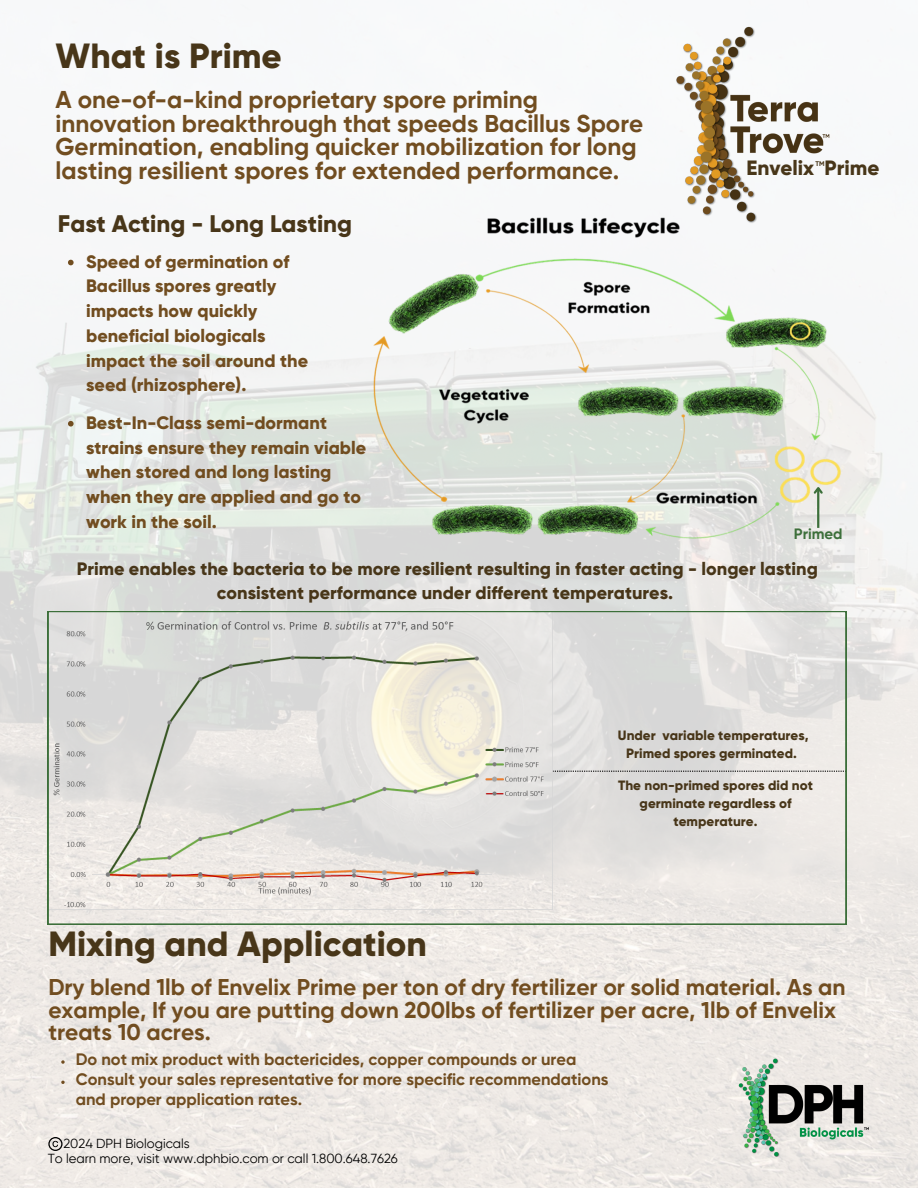
<style>
.page{position:relative;width:918px;height:1188px;background:#fff}
.page>*{position:absolute;margin:0;border:0;box-sizing:border-box;transform-origin:0 0}
.t1{font:800 34.95px "Gilroy";color:#483619}
.t2{font:700 24.3px/23.7px "Gilroy";color:#714d20}
.t3{font:800 24px "Gilroy";color:#483619}
.t4{font:700 22.8px/22.5px "Gilroy";color:#714d20}
.t5{font:800 20.7px "Gilroy";color:#483619}
.t6{font:800 18px/24.8px "Gilroy";color:#714d20}
.t7{font:800 18px/24.8px "Gilroy";color:#483619;text-align:center}
.t8{font:700 16.5px/20.2px "Gilroy";color:#714d20}
.t9{font:700 15px "Gilroy";color:#3c6f3a}
.t10{font:800 13.5px/18px "Gilroy";color:#483619;text-align:center}
.t11{font:13.05px "Gilroy";color:#000}
.t12{font:700 6.75px "Gilroy";color:#483619}
</style>
<div class="page">
<img style="left:0;top:130px;width:918px;height:1058px">
<img style="left:739px;top:1056px;width:130px;height:104px">
<img style="left:675px;top:26px;width:210px;height:178px">
<img style="left:330px;top:204px;width:565px;height:402px">
<hr style="left:817px;top:488px;width:2px;height:40px;background:#3c6f3a">
<svg style="left:812px;top:484px;width:13px;height:12px"></svg>
<svg style="left:48px;top:1137px;width:15px;height:14px"></svg>
<svg style="left:48px;top:611px;width:798px;height:314px;background:#e0deda"></svg>
<svg style="left:61px;top:1060px;width:4px;height:4px"></svg>
<svg style="left:61px;top:1081px;width:4px;height:3px"></svg>
<svg style="left:68px;top:260px;width:6px;height:5px"></svg>
<svg style="left:68px;top:421px;width:6px;height:6px"></svg>
<h5 class="t1" style="left:56px;top:34px;width:228px">What is Prime</h5>
<h5 class="t2" style="left:56px;top:90px;width:589px">A one-of-a-kind proprietary spore priming innovation breakthrough that speeds Bacillus Spore Germination, enabling quicker mobilization for long lasting resilient spores for extended performance.</h5>
<h6 class="t3" style="left:58px;top:209px;width:296px">Fast Acting - Long Lasting</h6>
<h6 class="t6" style="left:86px;top:249px;width:223px">Speed of germination of<br>Bacillus spores greatly impacts how quickly beneficial biologicals impact the soil around the seed (rhizosphere).</h6>
<h2 class="t6" style="left:86px;top:410px;width:282px">Best-In-Class semi-dormant strains ensure they remain viable when stored and long lasting when they are applied and go to work in the soil.</h2>
<p class="t5" style="left:746px;top:155px;width:135px">Envelix Prime</p>
<p class="t12" style="left:816px;top:161px;width:11px">TM</p>
<p class="t9" style="left:794px;top:527px;width:50px">Primed</p>
<p class="t7" style="left:77px;top:556px;width:743px">Prime enables the bacteria to be more resilient resulting in faster acting - longer lasting consistent performance under different temperatures.</p>
<p class="t10" style="left:618px;top:727px;width:192px">Under variable temperatures,<br>Primed spores germinated.</p>
<p class="t10" style="left:618px;top:777px;width:196px">The non-primed spores did not germinate regardless of temperature.</p>
<h3 class="t1" style="left:48px;top:922px;width:380px">Mixing and Application</h3>
<h3 class="t4" style="left:48px;top:978px;width:799px">Dry blend 1lb of Envelix Prime per ton of dry fertilizer or solid material. As an example, If you are putting down 200lbs of fertilizer per acre, 1lb of Envelix treats 10 acres.</h3>
<h1 class="t8" style="left:76px;top:1050px;width:502px">Do not mix product with bactericides, copper compounds or urea</h1>
<p class="t8" style="left:76px;top:1070px;width:534px">Consult your sales representative for more specific recommendations and proper application rates.</p>
<p class="t11" style="left:63px;top:1138px;width:128px">2024 DPH Biologicals</p>
<p class="t11" style="left:48px;top:1153px;width:352px">To learn more, visit www.dphbio.com or call 1.800.648.7626</p>
</div>
